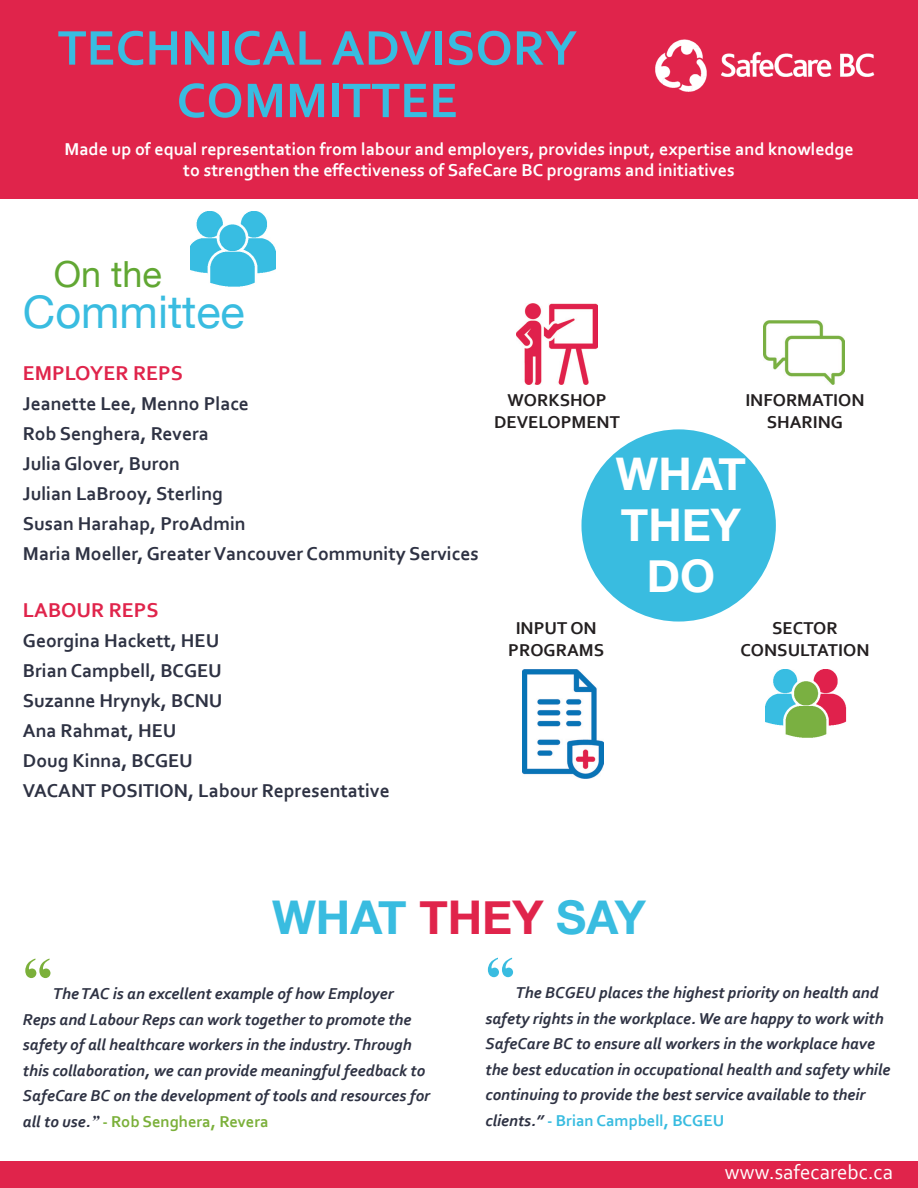
<style>
.page{position:relative;width:918px;height:1188px;background:#fff}
.page>*{position:absolute;margin:0;border:0;box-sizing:border-box;transform-origin:0 0}
.t1{font:700 60px "Times New Roman";color:#39bce0}
.t2{font:700 60px "Times New Roman";color:#7bb03a}
.t3{font:700 51px "Corbel";color:#39bce0}
.t4{font:700 46.5px "Helvetica Neue";color:#39bce0}
.t5{font:700 45px "Helvetica Neue";color:#fff}
.t6{font:45px "Helvetica Neue";color:#39bce0}
.t7{font:36px "Helvetica Neue";color:#61a733}
.t8{font:700 21px "Corbel";color:#e0244b}
.t9{font:21px "Corbel";color:#fff}
.t10{font:700 19.5px "Corbel";color:#2e3243}
.t11{font:700 18px/21.6px "Corbel";color:#fff;text-align:center}
.t12{font:700 18px/21.6px "Corbel";color:#231f20;text-align:center}
.t13{font:italic 700 16.5px/25.5px "Corbel";color:#2e3243}
.s1{color:#e0244b}
.s2{font-family:"Times New Roman"}
.s3{font-style:normal;color:#7bb03a}
.s4{font-style:normal;color:#39bce0}
</style>
<div class="page">
<div style="left:0;top:0;width:918px;height:198px;background:#e0244b"></div>
<img style="left:655px;top:39px;width:220px;height:53px">
<img style="left:190px;top:212px;width:85px;height:75px">
<div style="left:0;top:1161px;width:918px;height:27px;background:#e0244b"></div>
<div style="left:581px;top:429px;width:195px;height:193px;background:#39bce0;border-radius:50%"></div>
<img style="left:517px;top:304px;width:81px;height:80px">
<img style="left:764px;top:321px;width:81px;height:63px">
<img style="left:523px;top:670px;width:81px;height:108px">
<img style="left:765px;top:670px;width:81px;height:68px">
<p class="t3" style="left:58px;top:16px;width:521px">TECHNICAL ADVISORY</p>
<p class="t3" style="left:177px;top:69px;width:283px">COMMITTEE</p>
<p class="t11" style="left:64px;top:137px;width:791px">Made up of equal representation from labour and employers, provides input, expertise and knowledge to strengthen the effectiveness of SafeCare BC programs and initiatives</p>
<p class="t7" style="left:54px;top:253px;width:110px">On the</p>
<p class="t6" style="left:23px;top:285px;width:223px">Committee</p>
<p class="t8" style="left:23px;top:360px;width:161px">EMPLOYER REPS</p>
<p class="t10" style="left:23px;top:391px;width:228px">Jeanette Lee, Menno Place</p>
<p class="t10" style="left:23px;top:421px;width:188px">Rob Senghera, Revera</p>
<p class="t10" style="left:23px;top:451px;width:159px">Julia Glover, Buron</p>
<p class="t10" style="left:23px;top:481px;width:202px">Julian LaBrooy, Sterling</p>
<p class="t10" style="left:23px;top:511px;width:224px">Susan Harahap, ProAdmin</p>
<p class="t10" style="left:23px;top:541px;width:457px">Maria Moeller, Greater Vancouver Community Services</p>
<p class="t8" style="left:23px;top:597px;width:137px">LABOUR REPS</p>
<p class="t10" style="left:23px;top:628px;width:198px">Georgina Hackett, HEU</p>
<p class="t10" style="left:23px;top:658px;width:200px">Brian Campbell, BCGEU</p>
<p class="t10" style="left:23px;top:688px;width:201px">Suzanne Hrynyk, BCNU</p>
<p class="t10" style="left:23px;top:718px;width:155px">Ana Rahmat, HEU</p>
<p class="t10" style="left:23px;top:748px;width:172px">Doug Kinna, BCGEU</p>
<p class="t10" style="left:23px;top:778px;width:368px">VACANT POSITION, Labour Representative</p>
<p class="t12" style="left:507px;top:389px;width:101px">WORKSHOP</p>
<p class="t12" style="left:494px;top:411px;width:127px">DEVELOPMENT</p>
<p class="t12" style="left:745px;top:389px;width:121px">INFORMATION</p>
<p class="t12" style="left:767px;top:411px;width:78px">SHARING</p>
<p class="t12" style="left:508px;top:617px;width:97px">INPUT ON<br>PROGRAMS</p>
<p class="t5" style="left:616px;top:447px;width:132px">WHAT</p>
<p class="t5" style="left:621px;top:498px;width:122px">THEY</p>
<p class="t5" style="left:647px;top:549px;width:70px">DO</p>
<p class="t12" style="left:772px;top:617px;width:67px">SECTOR</p>
<p class="t12" style="left:740px;top:639px;width:131px">CONSULTATION</p>
<p class="t4" style="left:272px;top:888px;width:375px">WHAT <span class="s1">THEY</span> SAY</p>
<p class="t2" style="left:23px;top:936px;width:31px">“</p>
<p class="t13" style="left:23px;top:981px;width:409px;text-indent:30px">The TAC is an excellent example of how Employer Reps and Labour Reps can work together to promote the safety of all healthcare workers in the industry. Through this collaboration, we can provide meaningful feedback to SafeCare BC on the development of tools and resources for all to use.<span class="s2">”</span> <span class="s3">- Rob Senghera, Revera</span></p>
<p class="t1" style="left:486px;top:935px;width:31px">“</p>
<p class="t13" style="left:486px;top:980px;width:406px;text-indent:30px">The BCGEU places the highest priority on health and safety rights in the workplace. We are happy to work with SafeCare BC to ensure all workers in the workplace have the best education in occupational health and safety while continuing to provide the best service available to their clients.” <span class="s4">- Brian Campbell, BCGEU</span></p>
<p class="t9" style="left:725px;top:1159px;width:170px">www.safecarebc.ca</p>
</div>
